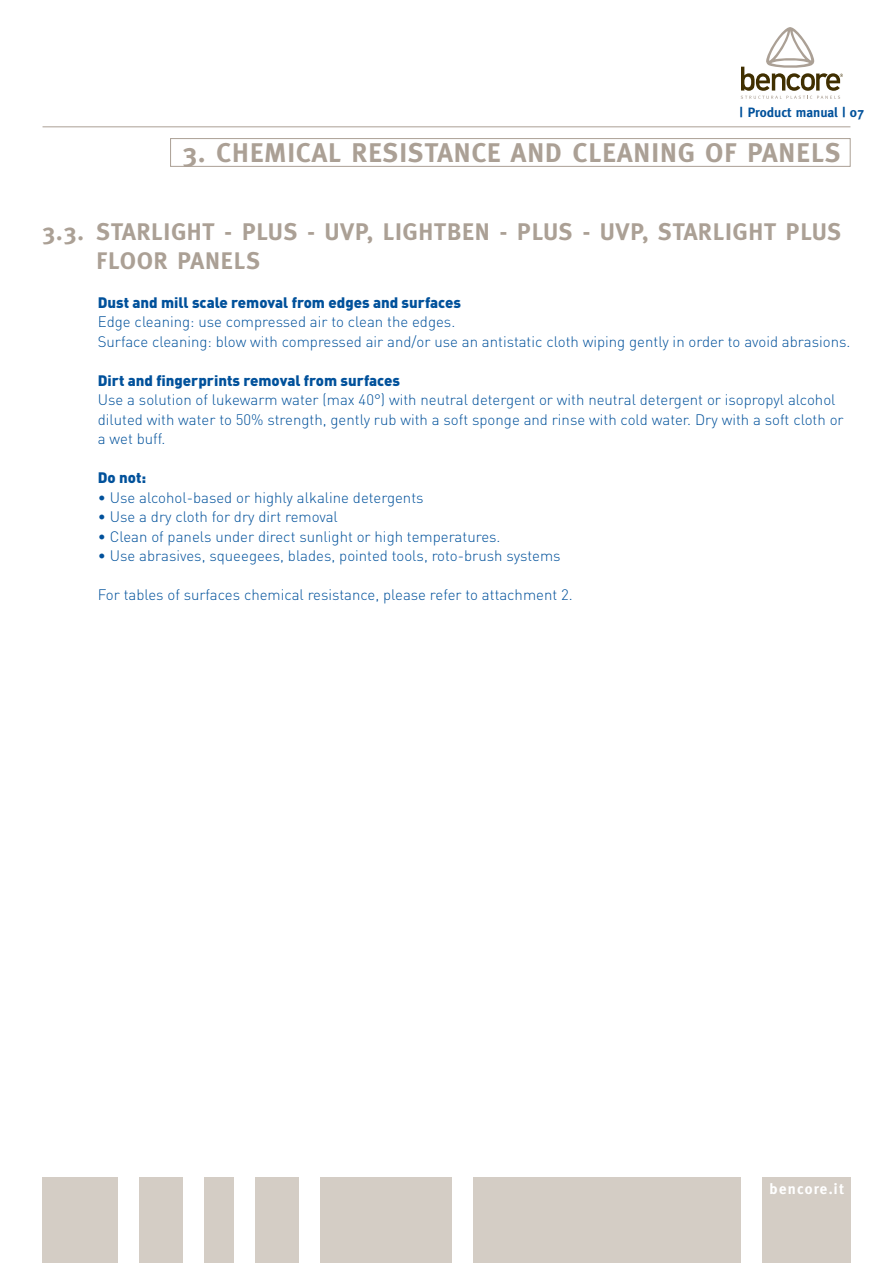
<style>
.page{position:relative;width:893px;height:1263px;background:#fff}
.page>*{position:absolute;margin:0;border:0;box-sizing:border-box;transform-origin:0 0}
.t1{font:700 27px "Meta";letter-spacing:.04em;color:#aba095}
.t2{font:700 24px/28.8px "Meta";letter-spacing:.035em;color:#aba095}
.t3{font:300 15px/19.5px "DIN";color:#01519b}
.t4{font:900 15px "DIN";color:#01519b}
.t5{font:700 15px "Meta";letter-spacing:.085em;color:#fff}
.t6{font:700 13.5px "Meta";color:#01519b}
</style>
<div class="page">
<hr style="left:43px;top:126px;width:807px;height:1px;background:#aba095">
<svg style="left:741px;top:27px;width:102px;height:72px"></svg>
<div style="left:43px;top:1178px;width:75px;height:85px;background:#d4cdc5"></div>
<div style="left:139px;top:1178px;width:44px;height:85px;background:#d4cdc5"></div>
<div style="left:204px;top:1178px;width:30px;height:85px;background:#d4cdc5"></div>
<div style="left:255px;top:1178px;width:44px;height:85px;background:#d4cdc5"></div>
<div style="left:320px;top:1178px;width:132px;height:85px;background:#d4cdc5"></div>
<div style="left:473px;top:1178px;width:268px;height:85px;background:#d4cdc5"></div>
<div style="left:762px;top:1178px;width:88px;height:85px;background:#d4cdc5"></div>
<div style="left:170px;top:138px;width:680px;height:29px;border:1px solid #aba095"></div>
<p class="t6" style="left:740px;top:104px;width:126px">| Product manual | 07</p>
<h1 class="t1" style="left:183px;top:137px;width:659px">3. CHEMICAL RESISTANCE AND CLEANING OF PANELS</h1>
<h2 class="t2" style="left:97px;top:217px;width:746px;text-indent:-54px">3.3. STARLIGHT - PLUS - UVP, LIGHTBEN - PLUS - UVP, STARLIGHT PLUS<br>FLOOR PANELS</h2>
<p class="t4" style="left:98px;top:292px;width:365px">Dust and mill scale removal from edges and surfaces</p>
<p class="t3" style="left:98px;top:312px;width:754px">Edge cleaning: use compressed air to clean the edges.<br>Surface cleaning: blow with compressed air and/or use an antistatic cloth wiping gently in order to avoid abrasions.</p>
<p class="t4" style="left:98px;top:370px;width:304px">Dirt and fingerprints removal from surfaces</p>
<p class="t3" style="left:98px;top:390px;width:747px">Use a solution of lukewarm water (max 40°) with neutral detergent or with neutral detergent or isopropyl alcohol diluted with water to 50% strength, gently rub with a soft sponge and rinse with cold water. Dry with a soft cloth or a wet buff.</p>
<p class="t4" style="left:98px;top:468px;width:50px">Do not:</p>
<p class="t3" style="left:98px;top:487px;width:327px">• Use alcohol-based or highly alkaline detergents</p>
<p class="t3" style="left:98px;top:507px;width:242px">• Use a dry cloth for dry dirt removal</p>
<p class="t3" style="left:98px;top:526px;width:404px">• Clean of panels under direct sunlight or high temperatures.</p>
<p class="t3" style="left:98px;top:546px;width:464px">• Use abrasives, squeegees, blades, pointed tools, roto-brush systems</p>
<p class="t3" style="left:98px;top:585px;width:476px">For tables of surfaces chemical resistance, please refer to attachment 2.</p>
<p class="t5" style="left:769px;top:1180px;width:76px">bencore.it</p>
</div>
